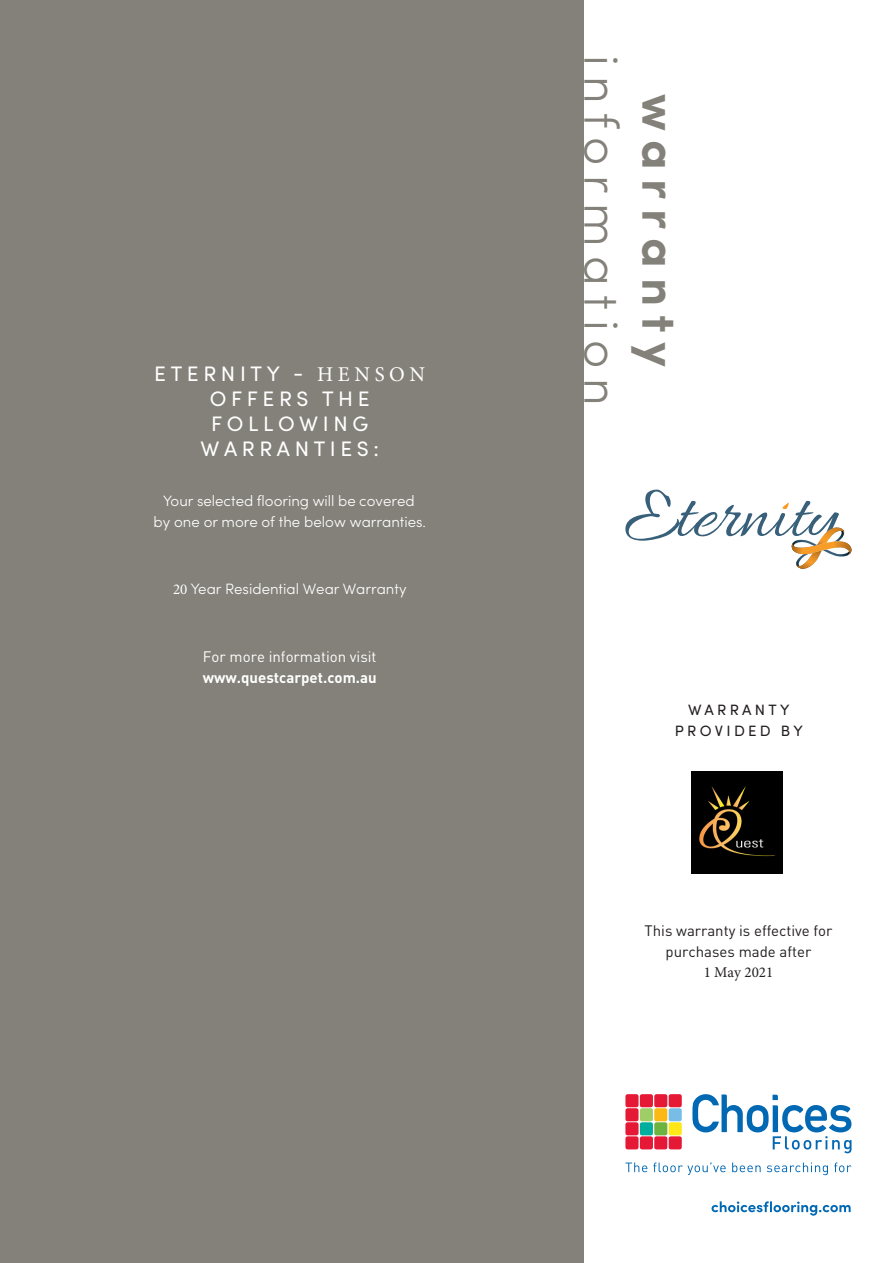
<style>
.page{position:relative;width:893px;height:1263px;background:#fff}
.page>*{position:absolute;margin:0;border:0;box-sizing:border-box;transform-origin:0 0}
.t1{font:300 48.45px/58.2px "Sofia Pro";letter-spacing:.2em;color:#84817a;text-align:center}
.t2{font:21px/25.2px "Sofia Pro";letter-spacing:.22em;color:#fff;text-align:center}
.t3{font:300 15px/21px "Sofia Pro";color:#fff;text-align:center}
.t4{font:15px/20.4px "DINOT";color:#231f20;text-align:center}
.t5{font:15px/21px "DINOT";color:#fff}
.t6{font:15px/21px "Sofia Pro";letter-spacing:.22em;color:#231f20;text-align:center}
.s1{font-family:"Minion Pro"}
.s2{font-family:"Minion Pro";font-weight:400}
.s3{font-weight:700}
</style>
<div class="page">
<div style="left:0;top:0;width:584px;height:1263px;background:#84817a"></div>
<svg style="left:625px;top:1094px;width:57px;height:55px;background:#cf7163"></svg>
<svg style="left:692px;top:1094px;width:159px;height:59px"></svg>
<svg style="left:625px;top:1162px;width:22px;height:10px"></svg>
<svg style="left:653px;top:1162px;width:73px;height:13px"></svg>
<svg style="left:732px;top:1162px;width:29px;height:10px"></svg>
<svg style="left:767px;top:1162px;width:61px;height:13px"></svg>
<svg style="left:834px;top:1162px;width:17px;height:10px"></svg>
<svg style="left:711px;top:1201px;width:140px;height:14px"></svg>
<svg style="left:625px;top:490px;width:227px;height:79px"></svg>
<img style="left:691px;top:772px;width:91px;height:102px">
<p class="t2" style="left:154px;top:359px;width:272px">ETERNITY - <span class="s1">HENSON<br></span>OFFERS THE<br>FOLLOWING<br>WARRANTIES:</p>
<p class="t3" style="left:153px;top:489px;width:274px">Your selected flooring will be covered<br>by one or more of the below warranties.</p>
<p class="t3" style="left:173px;top:578px;width:235px"><span class="s2">20</span> Year Residential Wear Warranty</p>
<p class="t5" style="left:203px;top:645px;width:176px">For more information visit <span class="s3">www.questcarpet.com.au</span></p>
<p class="t1" style="left:691px;top:55px;width:352px;rotate:90deg"><span class="s3">warranty </span>information</p>
<p class="t6" style="left:675px;top:698px;width:129px">WARRANTY<br>PROVIDED BY</p>
<p class="t4" style="left:645px;top:920px;width:189px">This warranty is effective for purchases made after<br><span class="s1">1 May 2021</span></p>
</div>
